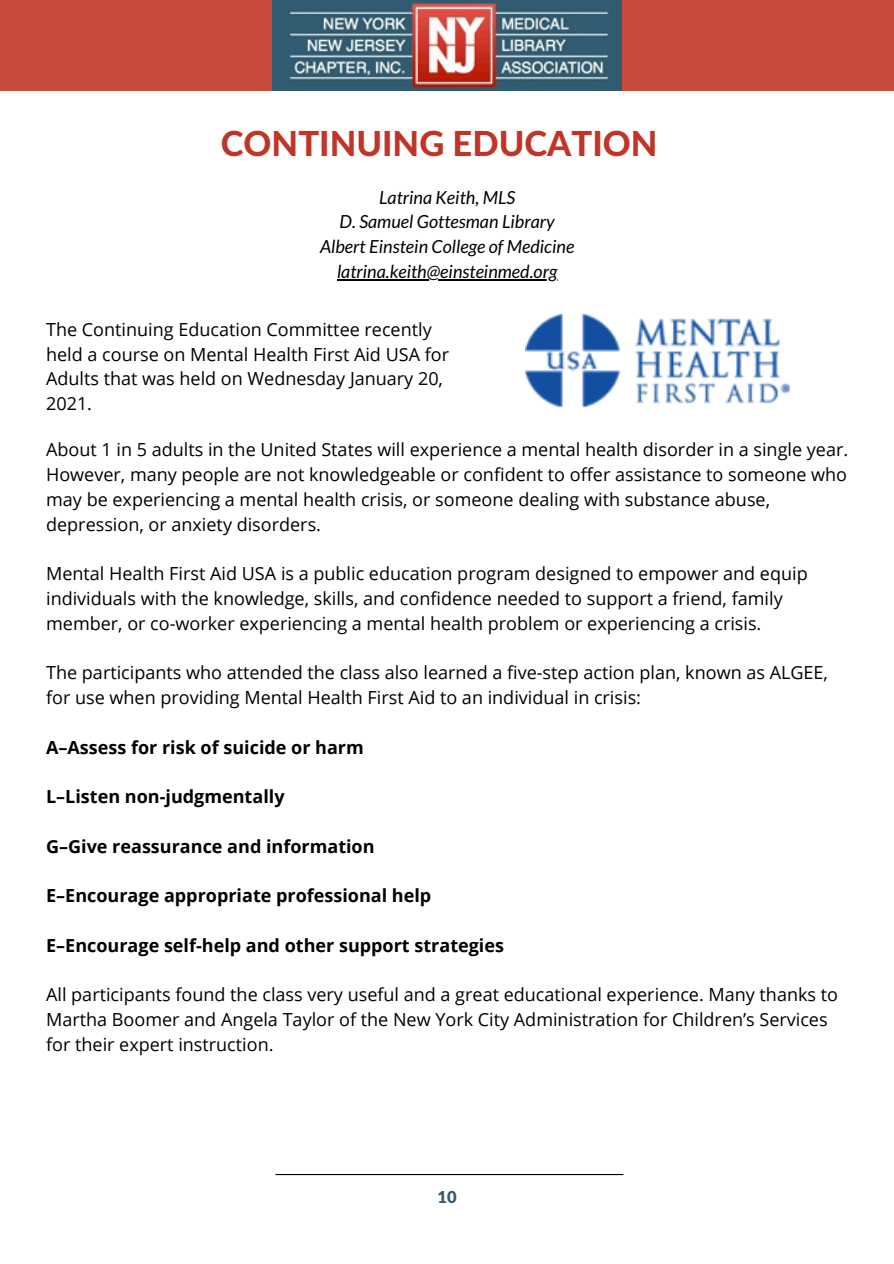
<style>
.page{position:relative;width:894px;height:1264px;background:#fff}
.page>*{position:absolute;margin:0;border:0;box-sizing:border-box;transform-origin:0 0}
.t1{font:800 34.5px "Lato Latin";color:#c03527}
.t2{font:18px/24.8px "Open Sans";color:#000}
.t3{font:700 18px "Open Sans";color:#000}
.t4{font:italic 18px "Lato";color:#000}
.t5{font:900 16.5px "Lato Latin";color:#355a6c}
</style>
<div class="page">
<div style="left:0;top:0;width:893px;height:91px;background:#c64a3d"></div>
<img style="left:272px;top:0;width:349px;height:90px">
<hr style="left:276px;top:1173px;width:346px;height:2px;background:#000">
<img style="left:525px;top:314px;width:265px;height:94px">
<hr style="left:337px;top:279px;width:220px;height:1px;background:#000">
<p class="t1" style="left:221px;top:129px;width:438px">CONTINUING EDUCATION</p>
<p class="t4" style="left:379px;top:186px;width:138px">Latrina Keith, MLS</p>
<p class="t4" style="left:339px;top:211px;width:217px">D. Samuel Gottesman Library</p>
<p class="t4" style="left:320px;top:235px;width:256px">Albert Einstein College of Medicine</p>
<p class="t4" style="left:337px;top:260px;width:222px">latrina.keith@einsteinmed.org</p>
<p class="t2" style="left:46px;top:316px;width:404px">The Continuing Education Committee recently held a course on Mental Health First Aid USA for Adults that was held on Wednesday January 20, 2021.</p>
<p class="t2" style="left:46px;top:437px;width:803px">About 1 in 5 adults in the United States will experience a mental health disorder in a single year.<br>However, many people are not knowledgeable or confident to offer assistance to someone who may be experiencing a mental health crisis, or someone dealing with substance abuse, depression, or anxiety disorders.</p>
<p class="t2" style="left:46px;top:560px;width:762px">Mental Health First Aid USA is a public education program designed to empower and equip</p>
<p class="t2" style="left:46px;top:585px;width:738px">individuals with the knowledge, skills, and confidence needed to support a friend, family</p>
<p class="t2" style="left:46px;top:610px;width:716px">member, or co-worker experiencing a mental health problem or experiencing a crisis.</p>
<p class="t2" style="left:46px;top:660px;width:783px">The participants who attended the class also learned a five-step action plan, known as ALGEE,</p>
<p class="t2" style="left:46px;top:684px;width:596px">for use when providing Mental Health First Aid to an individual in crisis:</p>
<p class="t3" style="left:46px;top:734px;width:319px">A–Assess for risk of suicide or harm</p>
<p class="t3" style="left:46px;top:784px;width:240px">L–Listen non-judgmentally</p>
<p class="t3" style="left:46px;top:833px;width:330px">G–Give reassurance and information</p>
<p class="t3" style="left:46px;top:883px;width:386px">E–Encourage appropriate professional help</p>
<p class="t3" style="left:46px;top:932px;width:459px">E–Encourage self-help and other support strategies</p>
<p class="t2" style="left:46px;top:982px;width:793px">All participants found the class very useful and a great educational experience. Many thanks to<br>Martha Boomer and Angela Taylor of the New York City Administration for Children’s Services for their expert instruction.</p>
<p class="t5" style="left:437px;top:1189px;width:21px">10</p>
</div>
